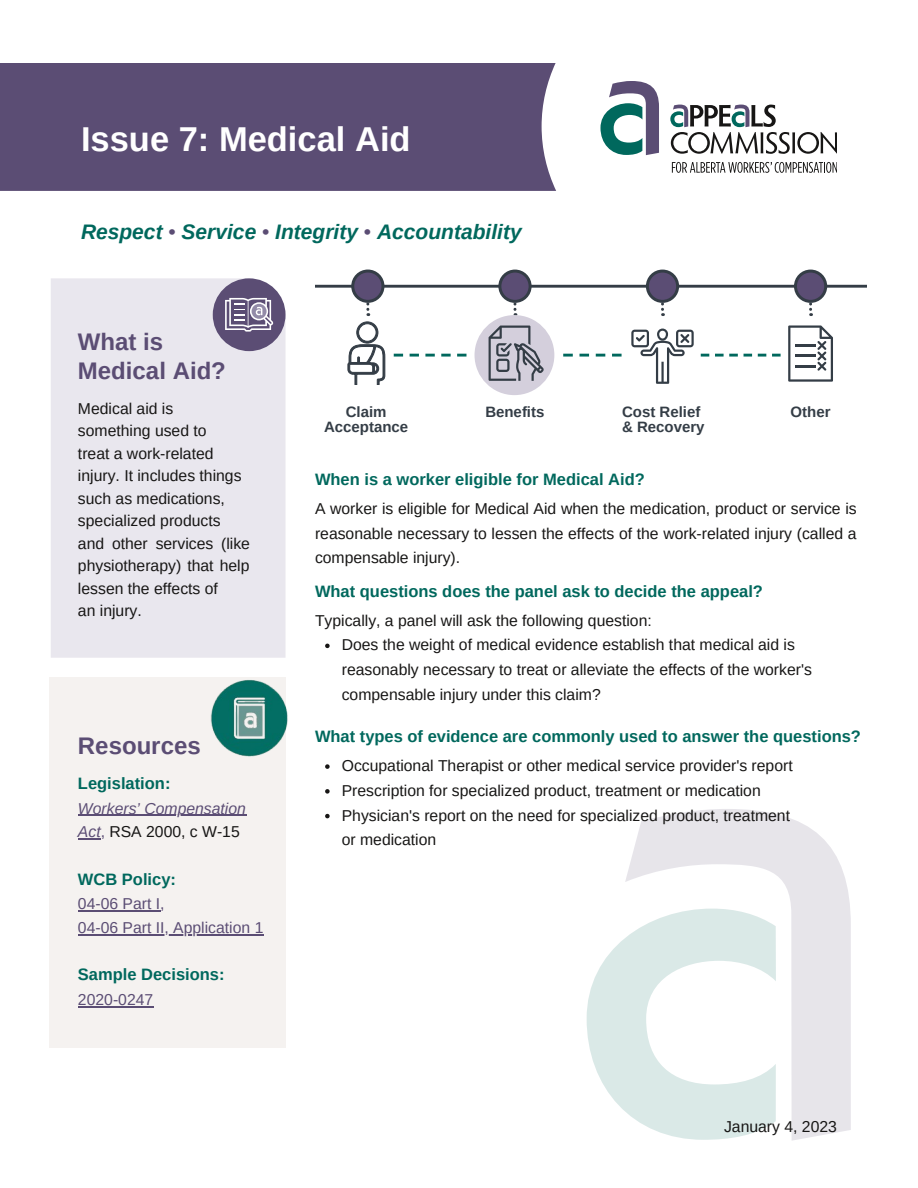
<style>
.page{position:relative;width:918px;height:1188px;background:#fff}
.page>*{position:absolute;margin:0;border:0;box-sizing:border-box;transform-origin:0 0}
.t1{font:700 34.5px "Arimo";color:#fff}
.t2{font:700 24px/29.2px "Arimo";color:#5b4d74}
.t3{font:italic 700 21px "Arimo";color:#00685d}
.t4{font:700 16.5px "Arimo";color:#00685d}
.t5{font:15.75px/22.5px "Arimo";color:#171615}
.t6{font:15.75px/23.7px "Arimo";color:#5b4d74}
.t7{font:italic 15.75px/23.7px "Arimo";color:#5b4d74}
.t8{font:700 15px/15.8px "Arimo";color:#343d46;text-align:center}
.s1{font-weight:400;font-style:normal;color:#5b4d74}
.s2{font-style:normal}
.s3{font-style:normal;color:#171615}
</style>
<div class="page">
<div style="left:51px;top:278px;width:235px;height:380px;background:#e9e7ee"></div>
<svg style="left:213px;top:278px;width:73px;height:73px"></svg>
<div style="left:0;top:63px;width:556px;height:128px;background:#5b4d74"></div>
<svg style="left:625px;top:809px;width:226px;height:117px"></svg>
<svg style="left:587px;top:909px;width:189px;height:231px;fill:#dae9e7"></svg>
<hr style="left:315px;top:285px;width:552px;height:3px;background:#343d46">
<svg style="left:394px;top:354px;width:9px;height:3px"></svg>
<svg style="left:410px;top:354px;width:9px;height:3px"></svg>
<svg style="left:425px;top:354px;width:10px;height:3px"></svg>
<svg style="left:441px;top:354px;width:10px;height:3px"></svg>
<svg style="left:457px;top:354px;width:9px;height:3px"></svg>
<svg style="left:563px;top:354px;width:10px;height:3px"></svg>
<svg style="left:579px;top:354px;width:10px;height:3px"></svg>
<svg style="left:596px;top:354px;width:9px;height:3px"></svg>
<svg style="left:612px;top:354px;width:10px;height:3px"></svg>
<svg style="left:701px;top:354px;width:8px;height:3px"></svg>
<svg style="left:715px;top:354px;width:23px;height:3px"></svg>
<svg style="left:744px;top:354px;width:8px;height:3px"></svg>
<svg style="left:758px;top:354px;width:8px;height:3px"></svg>
<svg style="left:772px;top:354px;width:9px;height:3px"></svg>
<svg style="left:514px;top:303px;width:2px;height:12px"></svg>
<div style="left:475px;top:315px;width:79px;height:80px;background:#d4cfdc;border-radius:50%"></div>
<div style="left:500px;top:271px;width:30px;height:30px;background:#5b4d74;border-radius:50%"></div>
<div style="left:498px;top:270px;width:34px;height:33px;border:3px solid #343d46;border-radius:50%"></div>
<svg style="left:489px;top:326px;width:55px;height:55px"></svg>
<svg style="left:661px;top:303px;width:3px;height:13px"></svg>
<div style="left:647px;top:271px;width:31px;height:30px;background:#5b4d74;border-radius:50%"></div>
<div style="left:646px;top:270px;width:33px;height:33px;border:3px solid #343d46;border-radius:50%"></div>
<svg style="left:631px;top:329px;width:63px;height:55px"></svg>
<svg style="left:366px;top:303px;width:3px;height:13px"></svg>
<div style="left:353px;top:271px;width:30px;height:30px;background:#5b4d74;border-radius:50%"></div>
<div style="left:351px;top:270px;width:33px;height:33px;border:3px solid #343d46;border-radius:50%"></div>
<svg style="left:348px;top:322px;width:37px;height:63px"></svg>
<svg style="left:809px;top:303px;width:3px;height:13px"></svg>
<div style="left:795px;top:271px;width:31px;height:30px;background:#5b4d74;border-radius:50%"></div>
<div style="left:794px;top:270px;width:33px;height:33px;border:3px solid #343d46;border-radius:50%"></div>
<svg style="left:788px;top:325px;width:45px;height:57px"></svg>
<svg style="left:600px;top:81px;width:59px;height:74px"></svg>
<svg style="left:672px;top:162px;width:165px;height:11px"></svg>
<svg style="left:670px;top:105px;width:167px;height:49px"></svg>
<svg style="left:325px;top:764px;width:5px;height:5px"></svg>
<svg style="left:325px;top:789px;width:5px;height:5px"></svg>
<svg style="left:325px;top:814px;width:5px;height:4px"></svg>
<svg style="left:325px;top:644px;width:5px;height:4px"></svg>
<div style="left:49px;top:678px;width:237px;height:370px;background:#f5f2f0"></div>
<img style="left:210px;top:680px;width:78px;height:77px">
<hr style="left:78px;top:815px;width:168px;height:1px;background:#5b4d74">
<hr style="left:78px;top:838px;width:23px;height:2px;background:#5b4d74">
<hr style="left:78px;top:910px;width:82px;height:2px;background:#5b4d74">
<hr style="left:78px;top:934px;width:186px;height:1px;background:#5b4d74">
<hr style="left:78px;top:1006px;width:75px;height:1px;background:#5b4d74">
<h1 class="t1" style="left:81px;top:119px;width:331px">Issue 7: Medical Aid</h1>
<h3 class="t3" style="left:81px;top:220px;width:442px">Respect <span class="s1">•</span> Service <span class="s1">•</span> Integrity <span class="s1">•</span> Accountability</h3>
<h2 class="t2" style="left:78px;top:327px;width:149px">What is<br>Medical Aid?</h2>
<p class="t5" style="left:78px;top:397px;width:174px">Medical aid is<br>something used to<br>treat a work-related injury. It includes things such as medications, specialized products and other services (like physiotherapy) that help lessen the effects of<br>an injury.</p>
<h2 class="t2" style="left:78px;top:731px;width:124px">Resources</h2>
<p class="t4" style="left:78px;top:774px;width:94px">Legislation:</p>
<p class="t7" style="left:78px;top:796px;width:169px">Workers’ Compensation<br>Act<span class="s2">,</span> <span class="s3">RSA 2000, c W-15</span></p>
<p class="t4" style="left:78px;top:870px;width:100px">WCB Policy:</p>
<p class="t6" style="left:78px;top:892px;width:187px">04-06 Part I,<br>04-06 Part II, Application 1</p>
<p class="t4" style="left:78px;top:965px;width:148px">Sample Decisions:</p>
<p class="t6" style="left:78px;top:988px;width:77px">2020-0247</p>
<p class="t8" style="left:324px;top:403px;width:86px">Claim<br>Acceptance</p>
<p class="t8" style="left:485px;top:403px;width:61px">Benefits</p>
<p class="t8" style="left:622px;top:403px;width:84px;text-align:left">Cost Relief &amp; Recovery</p>
<p class="t8" style="left:791px;top:403px;width:41px">Other</p>
<p class="t4" style="left:315px;top:470px;width:331px">When is a worker eligible for Medical Aid?</p>
<p class="t5" style="left:315px;top:496px;width:543px;line-height:24.8px;text-align:justify">A worker is eligible for Medical Aid when the medication, product or service is reasonable necessary to lessen the effects of the work-related injury (called a compensable injury).</p>
<p class="t4" style="left:315px;top:582px;width:450px">What questions does the panel ask to decide the appeal?</p>
<p class="t5" style="left:315px;top:609px;width:338px">Typically, a panel will ask the following question:</p>
<p class="t5" style="left:342px;top:633px;width:472px;line-height:24.8px">Does the weight of medical evidence establish that medical aid is reasonably necessary to treat or alleviate the effects of the worker's compensable injury under this claim?</p>
<p class="t4" style="left:315px;top:727px;width:548px">What types of evidence are commonly used to answer the questions?</p>
<p class="t5" style="left:342px;top:753px;width:452px;line-height:24.8px">Occupational Therapist or other medical service provider's report Prescription for specialized product, treatment or medication Physician's report on the need for specialized product, treatment or medication</p>
<p class="t5" style="left:724px;top:1116px;width:114px">January 4, 2023</p>
</div>
